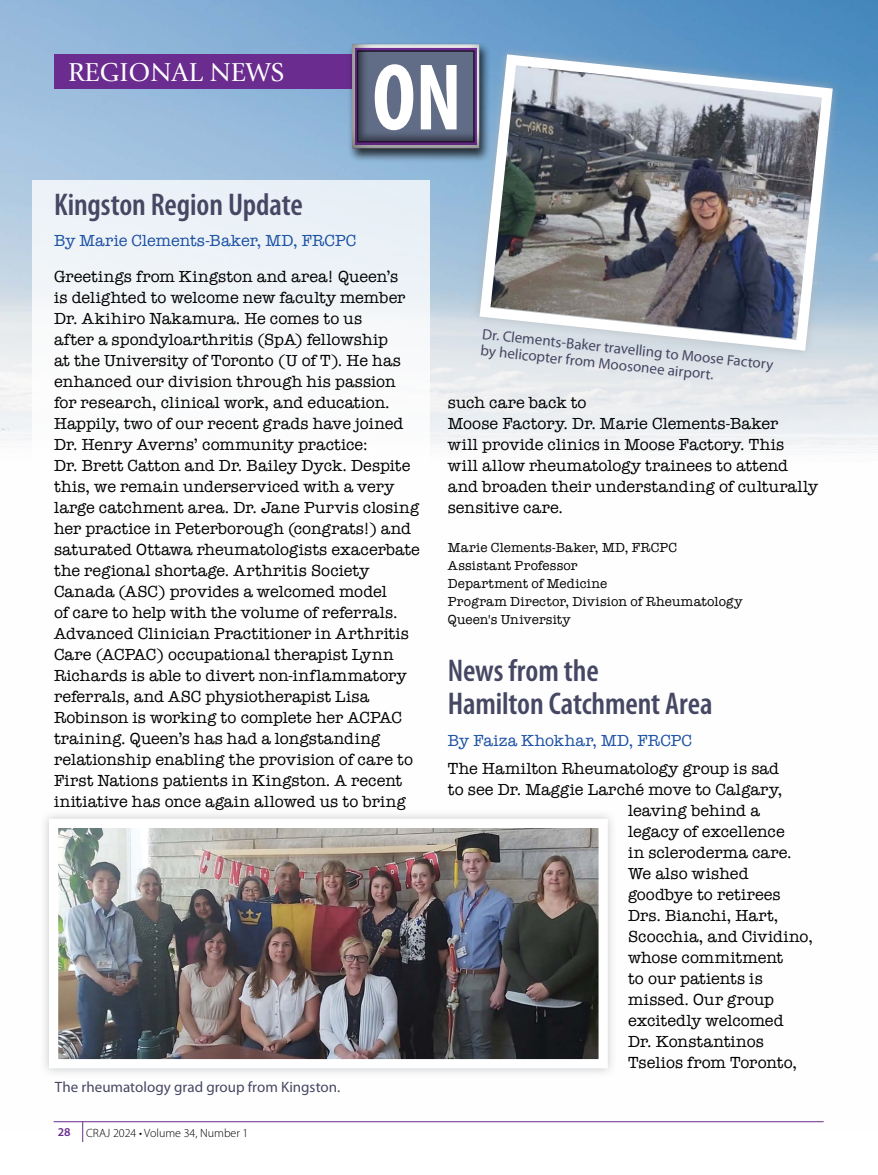
<style>
.page{position:relative;width:878px;height:1175px;background:#fff}
.page>*{position:absolute;margin:0;border:0;box-sizing:border-box;transform-origin:0 0}
.t1{font:700 condensed 95.55px "Myriad Pro";color:#fff;scale:.94 1}
.t2{font:600 condensed 31.5px/33px "Myriad Pro";letter-spacing:-.005em;color:#464763}
.t3{font:27px "Giovanni Std";color:#fff}
.t4{font:16.5px/21px "American Typewriter";letter-spacing:.005em;color:#000}
.t5{font:16.5px "American Typewriter";letter-spacing:.01em;color:#1a50a3}
.t6{font:15px/16.5px "Myriad Pro";color:#464763}
.t7{font:13.5px/18px "American Typewriter";letter-spacing:.015em;color:#000}
.t8{font:300 12px "Myriad Pro";color:#000}
.t9{font:600 12px "Myriad Pro";color:#6a2c8e}
</style>
<div class="page">
<img style="left:0;top:0;width:878px;height:1129px">
<div style="left:54px;top:54px;width:375px;height:35px;background:#6a2c8e"></div>
<hr style="left:54px;top:1121px;width:769px;height:1px;background:#6a2c8e">
<svg style="left:82px;top:1121px;width:1px;height:21px"></svg>
<div style="left:347px;top:42px;width:144px;height:120px;background:#000;opacity:.75"></div>
<div style="left:339px;top:33px;width:154px;height:116px;background:#000;opacity:.58"></div>
<div style="left:342px;top:37px;width:149px;height:108px;background:#000;opacity:.15"></div>
<div style="left:344px;top:40px;width:207px;height:114px;background:#000;opacity:.48"></div>
<div style="left:40px;top:809px;width:577px;height:269px;background:#b1b5b7;opacity:.75"></div>
<img style="left:59px;top:828px;width:538px;height:230px">
<div style="left:49px;top:818px;width:558px;height:250px;border:9px solid #fff"></div>
<div style="left:33px;top:180px;width:397px;height:377px;background:linear-gradient(to right,#f8f9fb,#f5f8fa)"></div>
<svg style="left:469px;top:44px;width:374px;height:317px;background:#92b2ce"></svg>
<img style="left:474px;top:49px;width:364px;height:307px">
<h3 class="t3" style="left:68px;top:57px;width:218px">REGIONAL NEWS</h3>
<h1 class="t1" style="left:372px;top:45px;width:96px">ON</h1>
<h2 class="t2" style="left:54px;top:188px;width:250px">Kingston Region Update</h2>
<p class="t5" style="left:54px;top:228px;width:304px">By Marie Clements-Baker, MD, FRCPC</p>
<p class="t4" style="left:54px;top:265px;width:367px">Greetings from Kingston and area! Queen’s<br>is delighted to welcome new faculty member Dr. Akihiro Nakamura. He comes to us<br>after a spondyloarthritis (SpA) fellowship<br>at the University of Toronto (U of T). He has enhanced our division through his passion for research, clinical work, and education.<br>Happily, two of our recent grads have joined Dr. Henry Averns’ community practice:<br>Dr. Brett Catton and Dr. Bailey Dyck. Despite this, we remain underserviced with a very large catchment area. Dr. Jane Purvis closing her practice in Peterborough (congrats!) and saturated Ottawa rheumatologists exacerbate the regional shortage. Arthritis Society Canada (ASC) provides a welcomed model<br>of care to help with the volume of referrals.<br>Advanced Clinician Practitioner in Arthritis Care (ACPAC) occupational therapist Lynn Richards is able to divert non-inflammatory referrals, and ASC physiotherapist Lisa Robinson is working to complete her ACPAC training. Queen’s has had a longstanding relationship enabling the provision of care to First Nations patients in Kingston. A recent initiative has once again allowed us to bring</p>
<p class="t6" style="left:55px;top:1078px;width:287px">The rheumatology grad group from Kingston.</p>
<p class="t9" style="left:58px;top:1125px;width:14px">28</p>
<p class="t8" style="left:86px;top:1126px;width:164px">CRAJ 2024 • Volume 34, Number 1</p>
<p class="t6" style="left:483px;top:326px;width:294px;rotate:6deg">Dr. Clements-Baker travelling to Moose Factory by helicopter from Moosonee airport.</p>
<p class="t4" style="left:448px;top:391px;width:372px">such care back to<br>Moose Factory. Dr. Marie Clements-Baker<br>will provide clinics in Moose Factory. This will allow rheumatology trainees to attend and broaden their understanding of culturally sensitive care.</p>
<p class="t7" style="left:448px;top:537px;width:296px">Marie Clements-Baker, MD, FRCPC<br>Assistant Professor<br>Department of Medicine<br>Program Director, Division of Rheumatology<br>Queen's University</p>
<h2 class="t2" style="left:448px;top:655px;width:266px">News from the<br>Hamilton Catchment Area</h2>
<p class="t5" style="left:448px;top:728px;width:246px">By Faiza Khokhar, MD, FRCPC</p>
<p class="t4" style="left:448px;top:757px;width:333px">The Hamilton Rheumatology group is sad</p>
<p class="t4" style="left:448px;top:778px;width:336px">to see Dr. Maggie Larché move to Calgary,</p>
<p class="t4" style="left:628px;top:799px;width:133px">leaving behind a</p>
<p class="t4" style="left:628px;top:820px;width:158px">legacy of excellence</p>
<p class="t4" style="left:628px;top:841px;width:165px">in scleroderma care.</p>
<p class="t4" style="left:628px;top:862px;width:122px">We also wished</p>
<p class="t4" style="left:628px;top:883px;width:154px">goodbye to retirees</p>
<p class="t4" style="left:628px;top:904px;width:152px">Drs. Bianchi, Hart,</p>
<p class="t4" style="left:628px;top:925px;width:186px">Scocchia, and Cividino,</p>
<p class="t4" style="left:628px;top:946px;width:157px">whose commitment</p>
<p class="t4" style="left:628px;top:967px;width:136px">to our patients is</p>
<p class="t4" style="left:628px;top:988px;width:147px">missed. Our group</p>
<p class="t4" style="left:628px;top:1009px;width:157px">excitedly welcomed</p>
<p class="t4" style="left:628px;top:1030px;width:137px">Dr. Konstantinos</p>
<p class="t4" style="left:628px;top:1051px;width:170px">Tselios from Toronto,</p>
</div>
